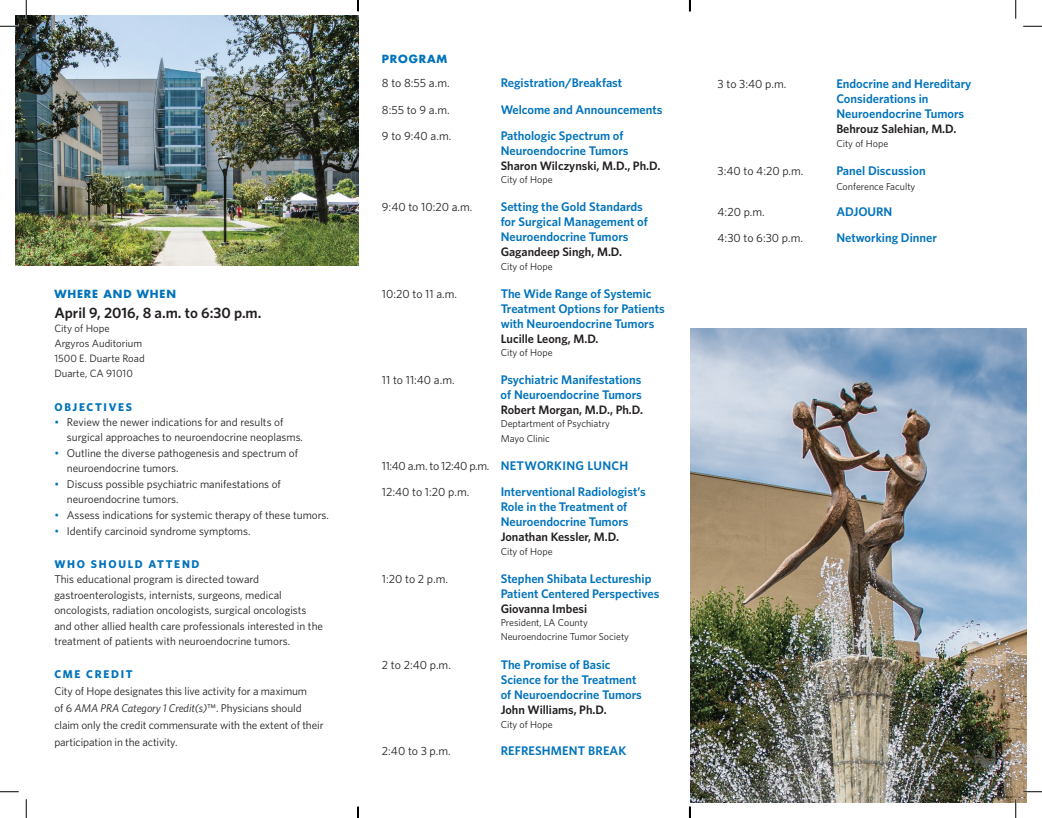
<style>
.page{position:relative;width:1042px;height:818px;background:#fff}
.page>*{position:absolute;margin:0;border:0;box-sizing:border-box;transform-origin:0 0}
.t1{font:600 15px "Whitney";color:#231f20}
.program{font:600 12.5px/15px "Whitney";color:#0073bc}
.program-2{font:600 12.25px "Whitney";color:#231f20}
.program-3{font:11.88px "Whitney";color:#231f20}
.text{font:11.25px/15.5px "Whitney";color:#231f20}
.subheads{font:700 11.25px "Whitney";letter-spacing:.15em;color:#0073bc}
.subheads-2{font:700 11px "Futura CE";letter-spacing:.075em;color:#0073bc}
.t2{font:10.62px "Whitney";color:#231f20}
.program-4{font:10px/15px "Whitney";color:#231f20}
.s1{color:#0073bc}
.s2{font-style:italic}
.s3{font-weight:600;font-size:12.5px;color:#0073bc}
</style>
<div class="page">
<img style="left:690px;top:329px;width:337px;height:473px">
<img style="left:15px;top:15px;width:343px;height:251px">
<svg style="left:0;top:25px;width:19px;height:2px"></svg>
<svg style="left:1023px;top:25px;width:19px;height:2px"></svg>
<svg style="left:0;top:791px;width:19px;height:1px"></svg>
<svg style="left:1023px;top:790px;width:19px;height:2px"></svg>
<svg style="left:25px;top:0;width:2px;height:19px"></svg>
<svg style="left:25px;top:799px;width:2px;height:19px"></svg>
<svg style="left:1015px;top:0;width:1px;height:19px"></svg>
<svg style="left:1015px;top:799px;width:1px;height:19px"></svg>
<svg style="left:357px;top:0;width:2px;height:11px"></svg>
<svg style="left:357px;top:806px;width:2px;height:12px"></svg>
<svg style="left:689px;top:0;width:2px;height:11px"></svg>
<svg style="left:689px;top:806px;width:2px;height:12px"></svg>
<p class="subheads-2" style="left:54px;top:286px;width:123px">WHERE AND WHEN</p>
<p class="t1" style="left:54px;top:303px;width:209px">April 9, 2016, 8 a.m. to 6:30 p.m.</p>
<p class="t2" style="left:54px;top:322px;width:57px">City of Hope</p>
<p class="t2" style="left:54px;top:337px;width:89px">Argyros Auditorium</p>
<p class="t2" style="left:54px;top:352px;width:92px">1500 E. Duarte Road</p>
<p class="t2" style="left:54px;top:367px;width:80px">Duarte, CA 91010</p>
<p class="subheads" style="left:54px;top:400px;width:79px">OBJECTIVES</p>
<p class="text" style="left:67px;top:414px;width:238px;line-height:15px;text-indent:-12px"><span class="s1">•</span> Review the newer indications for and results of surgical approaches to neuroendocrine neoplasms.</p>
<p class="text" style="left:67px;top:445px;width:233px;line-height:15px;text-indent:-12px"><span class="s1">•</span> Outline the diverse pathogenesis and spectrum of neuroendocrine tumors.</p>
<p class="text" style="left:67px;top:476px;width:216px;line-height:15px;text-indent:-12px"><span class="s1">•</span> Discuss possible psychiatric manifestations of neuroendocrine tumors.</p>
<p class="text" style="left:54px;top:507px;width:276px"><span class="s1">•</span> Assess indications for systemic therapy of these tumors.</p>
<p class="text" style="left:54px;top:523px;width:198px"><span class="s1">•</span> Identify carcinoid syndrome symptoms.</p>
<p class="subheads" style="left:54px;top:557px;width:147px">WHO SHOULD ATTEND</p>
<p class="text" style="left:54px;top:571px;width:270px">This educational program is directed toward gastroenterologists, internists, surgeons, medical oncologists, radiation oncologists, surgical oncologists and other allied health care professionals interested in the treatment of patients with neuroendocrine tumors.</p>
<p class="subheads" style="left:54px;top:666px;width:80px">CME CREDIT</p>
<p class="text" style="left:54px;top:682px;width:271px;line-height:17px">City of Hope designates this live activity for a maximum<br>of 6 <span class="s2">AMA PRA Category 1 Credit(s)</span>™. Physicians should claim only the credit commensurate with the extent of their participation in the activity.</p>
<p class="subheads-2" style="left:382px;top:51px;width:67px">PROGRAM</p>
<p class="program-3" style="left:382px;top:76px;width:69px">8 to 8:55 a.m.</p>
<p class="program" style="left:501px;top:75px;width:123px">Registration/Breakfast</p>
<p class="program-3" style="left:382px;top:102px;width:69px">8:55 to 9 a.m.</p>
<p class="program" style="left:501px;top:101px;width:163px">Welcome and Announcements</p>
<p class="program-3" style="left:382px;top:129px;width:71px">9 to 9:40 a.m.</p>
<p class="program" style="left:501px;top:128px;width:129px">Pathologic Spectrum of<br>Neuroendocrine Tumors</p>
<p class="program-2" style="left:501px;top:158px;width:161px">Sharon Wilczynski, M.D., Ph.D.</p>
<p class="program-4" style="left:501px;top:172px;width:53px">City of Hope</p>
<p class="program-3" style="left:382px;top:200px;width:92px">9:40 to 10:20 a.m.</p>
<p class="program" style="left:501px;top:199px;width:149px">Setting the Gold Standards for Surgical Management of<br>Neuroendocrine Tumors</p>
<p class="program-2" style="left:501px;top:244px;width:123px">Gagandeep Singh, M.D.</p>
<p class="program-4" style="left:501px;top:258px;width:53px">City of Hope</p>
<p class="program-3" style="left:382px;top:286px;width:77px">10:20 to 11 a.m.</p>
<p class="program" style="left:501px;top:285px;width:166px">The Wide Range of Systemic<br>Treatment Options for Patients with Neuroendocrine Tumors</p>
<p class="program-2" style="left:501px;top:331px;width:99px">Lucille Leong, M.D.</p>
<p class="program-4" style="left:501px;top:345px;width:53px">City of Hope</p>
<p class="program-3" style="left:382px;top:372px;width:74px">11 to 11:40 a.m.</p>
<p class="program" style="left:501px;top:371px;width:143px">Psychiatric Manifestations of Neuroendocrine Tumors</p>
<p class="program-2" style="left:501px;top:402px;width:144px">Robert Morgan, M.D., Ph.D.</p>
<p class="program-4" style="left:501px;top:416px;width:111px">Deptartment of Psychiatry<br>Mayo Clinic</p>
<p class="program-3" style="left:382px;top:459px;width:248px">11:40 a.m. to 12:40 p.m. <span class="s3">NETWORKING LUNCH</span></p>
<p class="program-3" style="left:382px;top:485px;width:89px">12:40 to 1:20 p.m.</p>
<p class="program" style="left:501px;top:484px;width:146px">Interventional Radiologist’s<br>Role in the Treatment of<br>Neuroendocrine Tumors</p>
<p class="program-2" style="left:501px;top:529px;width:120px">Jonathan Kessler, M.D.</p>
<p class="program-4" style="left:501px;top:543px;width:53px">City of Hope</p>
<p class="program-3" style="left:382px;top:571px;width:68px">1:20 to 2 p.m.</p>
<p class="program" style="left:501px;top:570px;width:160px">Stephen Shibata Lectureship<br>Patient Centered Perspectives</p>
<p class="program-2" style="left:501px;top:601px;width:88px">Giovanna Imbesi</p>
<p class="program-4" style="left:501px;top:615px;width:130px;line-height:13.8px">President, LA County<br>Neuroendocrine Tumor Society</p>
<p class="program-3" style="left:382px;top:657px;width:71px">2 to 2:40 p.m.</p>
<p class="program" style="left:501px;top:656px;width:143px">The Promise of Basic<br>Science for the Treatment of Neuroendocrine Tumors</p>
<p class="program-2" style="left:501px;top:702px;width:108px">John Williams, Ph.D.</p>
<p class="program-4" style="left:501px;top:716px;width:53px">City of Hope</p>
<p class="program-3" style="left:382px;top:744px;width:70px">2:40 to 3 p.m.</p>
<p class="program" style="left:501px;top:743px;width:127px">REFRESHMENT BREAK</p>
<p class="program-3" style="left:718px;top:77px;width:70px">3 to 3:40 p.m.</p>
<p class="program" style="left:836px;top:76px;width:137px">Endocrine and Hereditary<br>Considerations in<br>Neuroendocrine Tumors</p>
<p class="program-2" style="left:836px;top:122px;width:122px">Behrouz Salehian, M.D.</p>
<p class="program-4" style="left:836px;top:136px;width:53px">City of Hope</p>
<p class="program-3" style="left:718px;top:163px;width:87px">3:40 to 4:20 p.m.</p>
<p class="program" style="left:836px;top:162px;width:91px">Panel Discussion</p>
<p class="program-4" style="left:836px;top:178px;width:81px">Conference Faculty</p>
<p class="program-3" style="left:718px;top:205px;width:49px">4:20 p.m.</p>
<p class="program" style="left:836px;top:204px;width:58px">ADJOURN</p>
<p class="program-3" style="left:718px;top:231px;width:87px">4:30 to 6:30 p.m.</p>
<p class="program" style="left:836px;top:230px;width:102px">Networking Dinner</p>
</div>
